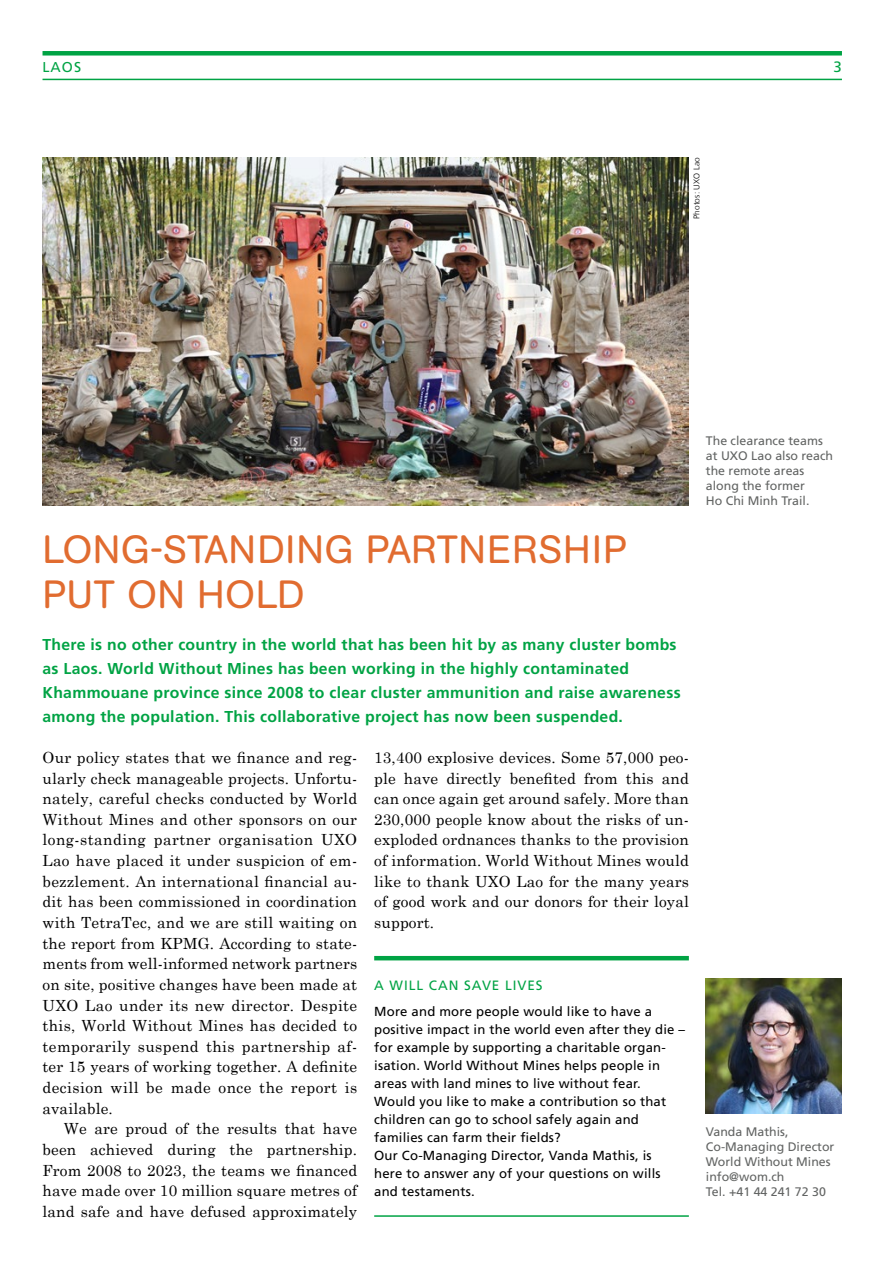
<style>
.page{position:relative;width:893px;height:1263px;background:#fff}
.page>*{position:absolute;margin:0;border:0;box-sizing:border-box;transform-origin:0 0}
._02_Titel_Rot_E{font:39px/45px "AG Book Rounded";letter-spacing:.01em;color:#e16c30}
._03_Lead_E{font:700 15.75px/24px "Frutiger LT Com";letter-spacing:.02em;color:#00a344}
._04_Lauftext_oEinzug_E{font:15.3px/20.7px "Century Schoolbook";letter-spacing:.03em;color:#000;text-align:justify}
._04_Lauftext_mEinzug_E{font:15.3px/20.7px "Century Schoolbook";letter-spacing:.01em;color:#000;text-align:justify}
.t1{font:15px "Frutiger LT Com";color:#00a344}
._01_Rubriktitel{font:14.25px "Frutiger LT Com";color:#00a344}
._06_Kasten__Titel_E{font:13.5px "Frutiger LT Com";letter-spacing:.07em;color:#00a344}
._06_Kasten__Lauftext_oEinzug_E{font:13.2px/18px "Frutiger LT Com";letter-spacing:.015em;color:#000}
._05_Bildlegende_E{font:12.3px/15px "Frutiger LT Com";color:#626463}
._05_Bildnachweis{font:300 8.25px "Frutiger LT Com";letter-spacing:.02em;color:#000}
</style>
<div class="page">
<div style="left:43px;top:51px;width:799px;height:5px;background:#00a344"></div>
<hr style="left:43px;top:79px;width:799px;height:1px;background:#00a344">
<img style="left:43px;top:157px;width:646px;height:348px">
<hr style="left:374px;top:1215px;width:315px;height:2px;background:#00a344">
<hr style="left:374px;top:956px;width:315px;height:4px;background:#00a344">
<img style="left:706px;top:978px;width:136px;height:136px">
<p class="_01_Rubriktitel" style="left:43px;top:58px;width:40px">LAOS</p>
<p class="t1" style="left:834px;top:58px;width:10px">3</p>
<p class="_05_Bildnachweis" style="left:692px;top:219px;width:63px;rotate:-90deg">Photos: UXO Lao</p>
<p class="_02_Titel_Rot_E" style="left:43px;top:527px;width:585px">LONG-STANDING PARTNERSHIP<br>PUT ON HOLD</p>
<p class="_03_Lead_E" style="left:43px;top:632px;width:640px">There is no other country in the world that has been hit by as many cluster bombs as Laos. World Without Mines has been working in the highly contaminated Khammouane province since 2008 to clear cluster ammunition and raise awareness among the population. This collaborative project has now been suspended.</p>
<p class="_04_Lauftext_oEinzug_E" style="left:43px;top:747px;width:316px">Our policy states that we finance and reg&shy;ularly check manageable projects. Unfortu&shy;nately, careful checks conducted by World Without Mines and other sponsors on our long-standing partner organisation UXO Lao have placed it under suspicion of em&shy;bezzlement. An international financial au&shy;dit has been commissioned in coordination with TetraTec, and we are still waiting on the report from KPMG. According to state&shy;ments from well-informed network partners on site, positive changes have been made at UXO Lao under its new director. Despite this, World Without Mines has decided to temporarily suspend this partnership af&shy;ter 15 years of working together. A definite decision will be made once the report is available.</p>
<p class="_04_Lauftext_mEinzug_E" style="left:43px;top:1118px;width:316px;text-indent:21px">We are proud of the results that have been achieved during the partnership.<br>From 2008 to 2023, the teams we financed have made over 10 million square metres of land safe and have defused approximately</p>
<p class="_04_Lauftext_mEinzug_E" style="left:374px;top:747px;width:316px">13,400 explosive devices. Some 57,000 peo&shy;ple have directly benefited from this and can once again get around safely. More than 230,000 people know about the risks of un&shy;exploded ordnances thanks to the provision of information. World Without Mines would like to thank UXO Lao for the many years of good work and our donors for their loyal support.</p>
<p class="_06_Kasten__Titel_E" style="left:374px;top:977px;width:170px">A WILL CAN SAVE LIVES</p>
<p class="_06_Kasten__Lauftext_oEinzug_E" style="left:374px;top:1002px;width:312px">More and more people would like to have a positive impact in the world even after they die – for example by supporting a charitable organ&shy;isation. World Without Mines helps people in areas with land mines to live without fear.<br>Would you like to make a contribution so that children can go to school safely again and families can farm their fields?<br>Our Co-Managing Director, Vanda Mathis, is<br>here to answer any of your questions on wills and testaments.</p>
<p class="_05_Bildlegende_E" style="left:706px;top:433px;width:129px">The clearance teams at UXO Lao also reach the remote areas along the former<br>Ho Chi Minh Trail.</p>
<p class="_05_Bildlegende_E" style="left:706px;top:1124px;width:84px">Vanda Mathis,</p>
<p class="_05_Bildlegende_E" style="left:706px;top:1139px;width:130px">Co-Managing Director</p>
<p class="_05_Bildlegende_E" style="left:706px;top:1154px;width:126px">World Without Mines</p>
<p class="_05_Bildlegende_E" style="left:706px;top:1169px;width:80px">info@wom.ch</p>
<p class="_05_Bildlegende_E" style="left:706px;top:1184px;width:122px">Tel. +41 44 241 72 30</p>
</div>
